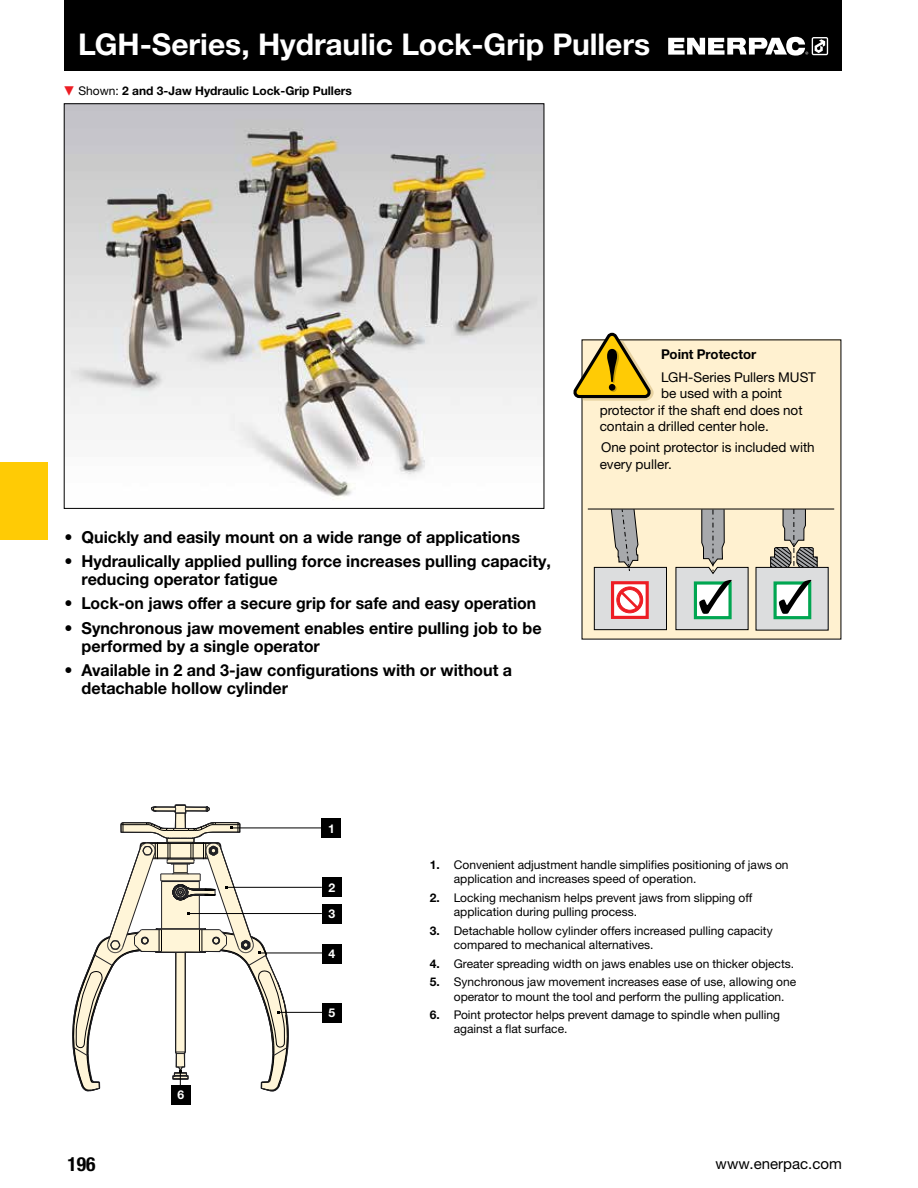
<style>
.page{position:relative;width:918px;height:1188px;background:#fff}
.page>*{position:absolute;margin:0;border:0;box-sizing:border-box;transform-origin:0 0}
.t1{font:700 30px "Helvetica Neue LTW1 G";color:#fff}
.t2{font:700 condensed 19.5px "Helvetica Neue LTW1 G";color:#000}
.t3{font:700 16.5px/18px "Helvetica Neue LTW1 G";color:#000}
.t4{font:15px "Helvetica Neue LTW1 G";color:#000}
.t5{font:13.5px/16.5px "Helvetica Neue LTW1 G";color:#000}
.t6{font:700 13.5px "Helvetica Neue LTW1 G";color:#000}
.t7{font:700 12.15px/26.2px "Helvetica Neue LTW1 G";color:#fff}
.t8{font:12px/14.2px "Helvetica Neue LTW1 G";color:#000}
.t9{font:700 12px "Helvetica Neue LTW1 G";color:#000}
.s1{color:#ed1d24}
.s2{font-weight:400}
.s3{font-weight:700}
</style>
<div class="page">
<div style="left:0;top:462px;width:48px;height:78px;background:#ffcb05"></div>
<img style="left:66px;top:105px;width:476px;height:394px">
<div style="left:582px;top:340px;width:259px;height:299px;background:#fff1d0"></div>
<svg style="left:573px;top:333px;width:81px;height:68px"></svg>
<hr style="left:231px;top:828px;width:91px;height:1px;background:#000">
<hr style="left:226px;top:887px;width:96px;height:1px;background:#000">
<hr style="left:189px;top:913px;width:133px;height:1px;background:#000">
<hr style="left:260px;top:953px;width:66px;height:1px;background:#000">
<hr style="left:279px;top:1012px;width:47px;height:1px;background:#000">
<svg style="left:72px;top:805px;width:217px;height:287px"></svg>
<div style="left:322px;top:819px;width:19px;height:19px;background:#000"></div>
<div style="left:322px;top:878px;width:20px;height:19px;background:#000"></div>
<div style="left:322px;top:904px;width:20px;height:19px;background:#000"></div>
<div style="left:322px;top:944px;width:20px;height:19px;background:#000"></div>
<div style="left:322px;top:1003px;width:20px;height:20px;background:#000"></div>
<div style="left:171px;top:1085px;width:20px;height:20px;background:#000"></div>
<div style="left:594px;top:567px;width:73px;height:63px;background:#dcddde"></div>
<div style="left:594px;top:567px;width:73px;height:63px;border:1px solid #000"></div>
<div style="left:756px;top:567px;width:72px;height:63px;background:#dcddde"></div>
<svg style="left:610px;top:510px;width:29px;height:61px"></svg>
<hr style="left:588px;top:509px;width:246px;height:1px;background:#000">
<svg style="left:675px;top:509px;width:74px;height:121px"></svg>
<div style="left:775px;top:583px;width:35px;height:35px;background:#fff"></div>
<div style="left:774px;top:581px;width:37px;height:38px;border:3px solid #00a651"></div>
<svg style="left:779px;top:580px;width:32px;height:34px"></svg>
<div style="left:613px;top:583px;width:34px;height:34px;background:#fff"></div>
<div style="left:611px;top:581px;width:38px;height:38px;border:3px solid #ed1d24"></div>
<div style="left:617px;top:587px;width:26px;height:26px;border:3px solid #ed1d24;border-radius:50%"></div>
<div style="left:616px;top:587px;width:27px;height:26px;border:1px solid #ed1d24;border-radius:50%"></div>
<svg style="left:618px;top:588px;width:23px;height:24px"></svg>
<svg style="left:770px;top:509px;width:48px;height:59px"></svg>
<div style="left:64px;top:0;width:778px;height:71px;background:#000"></div>
<svg style="left:668px;top:37px;width:160px;height:19px"></svg>
<h1 class="t1" style="left:78px;top:26px;width:574px">LGH-Series, Hydraulic Lock-Grip Pullers</h1>
<p class="t9" style="left:63px;top:83px;width:290px"><span class="s1">▼</span> <span class="s2">Shown:</span> 2 and 3-Jaw Hydraulic Lock-Grip Pullers</p>
<h3 class="t3" style="left:65px;top:528px;width:457px">• Quickly and easily mount on a wide range of applications</h3>
<h3 class="t3" style="left:82px;top:552px;width:471px;text-indent:-17px">• Hydraulically applied pulling force increases pulling capacity, reducing operator fatigue</h3>
<h3 class="t3" style="left:65px;top:594px;width:473px">• Lock-on jaws offer a secure grip for safe and easy operation</h3>
<h3 class="t3" style="left:82px;top:619px;width:462px;text-indent:-17px">• Synchronous jaw movement enables entire pulling job to be performed by a single operator</h3>
<h3 class="t3" style="left:82px;top:661px;width:432px;text-indent:-17px">• Available in 2 and 3-jaw configurations with or without a detachable hollow cylinder</h3>
<p class="t6" style="left:661px;top:345px;width:97px">Point Protector</p>
<p class="t5" style="left:661px;top:369px;width:156px">LGH-Series Pullers MUST</p>
<p class="t5" style="left:661px;top:385px;width:123px">be used with a point</p>
<p class="t5" style="left:600px;top:402px;width:204px">protector if the shaft end does not</p>
<p class="t5" style="left:600px;top:418px;width:171px">contain a drilled center hole.</p>
<p class="t5" style="left:600px;top:439px;width:217px">One point protector is included with every puller.</p>
<p class="t7" style="left:328px;top:815px;width:8px">1</p>
<p class="t7" style="left:178px;top:1082px;width:8px">6</p>
<p class="t7" style="left:328px;top:874px;width:8px">2<br>3</p>
<p class="t7" style="left:328px;top:940px;width:8px">4</p>
<p class="t7" style="left:328px;top:1000px;width:8px">5</p>
<p class="t8" style="left:454px;top:857px;width:336px;text-indent:-24px"><span class="s3">1.</span> Convenient adjustment handle simplifies positioning of jaws on application and increases speed of operation.</p>
<p class="t8" style="left:454px;top:890px;width:300px;text-indent:-24px"><span class="s3">2.</span> Locking mechanism helps prevent jaws from slipping off application during pulling process.</p>
<p class="t8" style="left:454px;top:923px;width:320px;text-indent:-24px"><span class="s3">3.</span> Detachable hollow cylinder offers increased pulling capacity compared to mechanical alternatives.</p>
<p class="t8" style="left:430px;top:956px;width:366px"><span class="s3">4.</span> Greater spreading width on jaws enables use on thicker objects.</p>
<p class="t8" style="left:454px;top:975px;width:344px;text-indent:-24px"><span class="s3">5.</span> Synchronous jaw movement increases ease of use, allowing one operator to mount the tool and perform the pulling application.</p>
<p class="t8" style="left:454px;top:1008px;width:328px;text-indent:-24px"><span class="s3">6.</span> Point protector helps prevent damage to spindle when pulling against a flat surface.</p>
<h2 class="t2" style="left:68px;top:1153px;width:30px">196</h2>
<p class="t4" style="left:716px;top:1154px;width:128px">www.enerpac.com</p>
</div>
